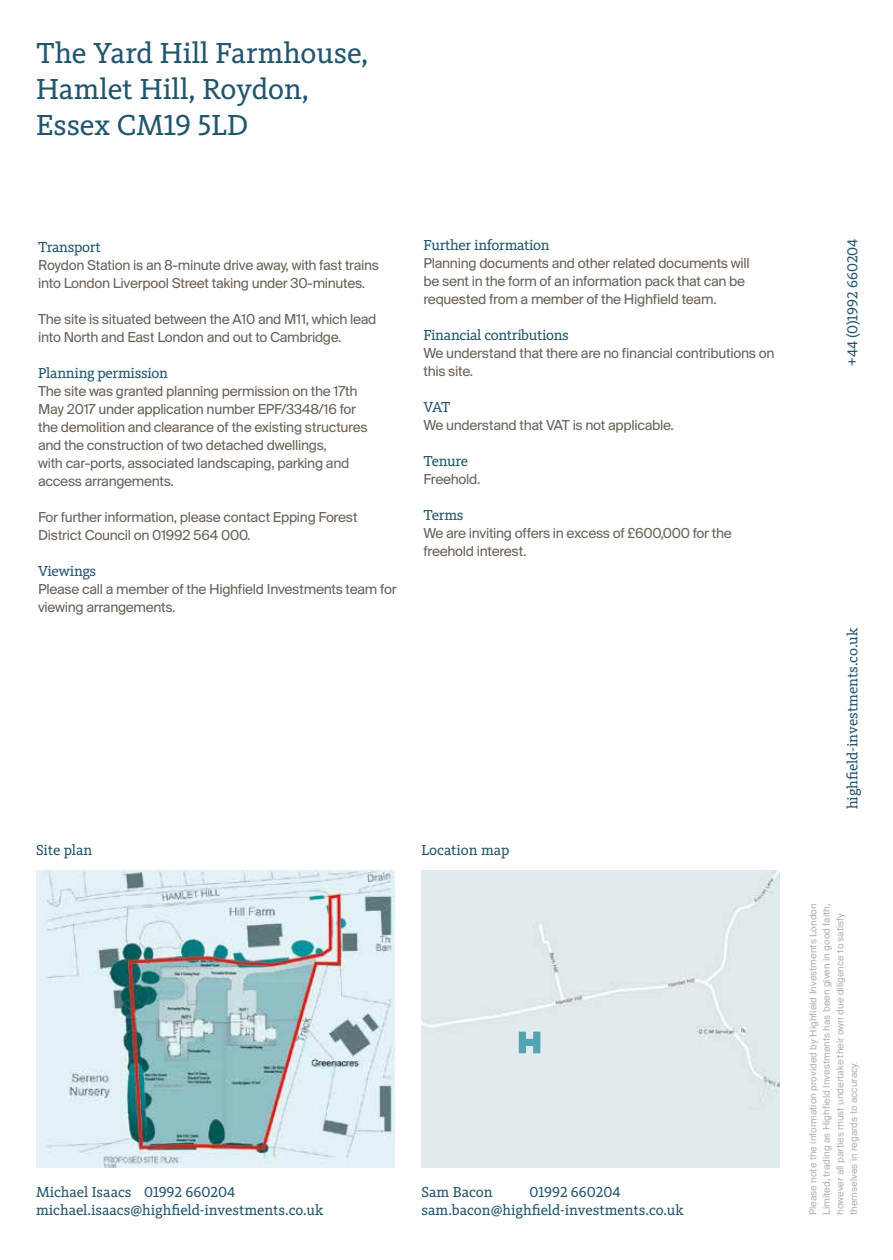
<style>
.page{position:relative;width:893px;height:1260px;background:#fff}
.page>*{position:absolute;margin:0;border:0;box-sizing:border-box;transform-origin:0 0}
.t1{font:30px/36px "Kievit Slab Pro";color:#21556d}
.t2{font:15px/18px "Suisse BP Intl";letter-spacing:-.02em;color:#6b6259}
.t3{font:15px/18px "Kievit Slab Pro";letter-spacing:-.01em;color:#21556d}
.t4{font:15px "Kievit Slab Pro";letter-spacing:-.03em;color:#21556d}
.t5{font:10.5px/13.5px "Suisse BP Intl";color:#b5b0ac}
</style>
<div class="page">
<div style="left:422px;top:871px;width:358px;height:297px;background:#e1ebed"></div>
<img style="left:37px;top:871px;width:357px;height:297px">
<svg style="left:519px;top:1032px;width:21px;height:21px"></svg>
<h1 class="t1" style="left:36px;top:35px;width:334px">The Yard Hill Farmhouse,<br>Hamlet Hill, Roydon,<br>Essex CM19 5LD</h1>
<p class="t3" style="left:38px;top:238px;width:64px">Transport</p>
<p class="t2" style="left:38px;top:256px;width:342px">Roydon Station is an 8-minute drive away, with fast trains into London Liverpool Street taking under 30-minutes.</p>
<p class="t2" style="left:38px;top:310px;width:340px">The site is situated between the A10 and M11, which lead into North and East London and out to Cambridge.</p>
<p class="t3" style="left:38px;top:364px;width:131px">Planning permission</p>
<p class="t2" style="left:38px;top:382px;width:331px">The site was granted planning permission on the 17th May 2017 under application number EPF/3348/16 for the demolition and clearance of the existing structures and the construction of two detached dwellings,<br>with car-ports, associated landscaping, parking and access arrangements.</p>
<p class="t2" style="left:38px;top:508px;width:321px">For further information, please contact Epping Forest<br>District Council on 01992 564 000.</p>
<p class="t4" style="left:38px;top:562px;width:60px">Viewings</p>
<p class="t2" style="left:38px;top:580px;width:360px">Please call a member of the Highfield Investments team for viewing arrangements.</p>
<p class="t3" style="left:423px;top:236px;width:128px">Further information</p>
<p class="t2" style="left:423px;top:254px;width:328px">Planning documents and other related documents will be sent in the form of an information pack that can be requested from a member of the Highfield team.</p>
<p class="t3" style="left:423px;top:326px;width:147px">Financial contributions</p>
<p class="t2" style="left:423px;top:344px;width:352px">We understand that there are no financial contributions on this site.</p>
<p class="t3" style="left:423px;top:398px;width:28px">VAT</p>
<p class="t2" style="left:423px;top:416px;width:252px">We understand that VAT is not applicable.</p>
<p class="t3" style="left:423px;top:452px;width:46px">Tenure</p>
<p class="t2" style="left:423px;top:470px;width:59px">Freehold.</p>
<p class="t3" style="left:423px;top:506px;width:42px">Terms</p>
<p class="t2" style="left:423px;top:524px;width:310px">We are inviting offers in excess of £600,000 for the freehold interest.</p>
<p class="t3" style="left:36px;top:841px;width:58px">Site plan</p>
<p class="t3" style="left:421px;top:841px;width:90px">Location map</p>
<p class="t3" style="left:36px;top:1183px;width:289px">Michael Isaacs 01992 660204 michael.isaacs@highfield-investments.co.uk</p>
<p class="t3" style="left:421px;top:1183px;width:264px;text-indent:108px">01992 660204 sam.bacon@highfield-investments.co.uk</p>
<p class="t3" style="left:421px;top:1183px;width:73px">Sam Bacon</p>
<p class="t3" style="left:843px;top:366px;width:129px;rotate:-90deg">+44 (0)1992 660204</p>
<p class="t3" style="left:843px;top:809px;width:183px;rotate:-90deg">highfield-investments.co.uk</p>
<p class="t5" style="left:806px;top:1215px;width:313px;rotate:-90deg">Please note the information provided by Highfield Investments London Limited, trading as Highfield Investments has been given in good faith, however all parties must undertake their own due diligence to satisfy themselves in regards to accuracy.</p>
</div>
